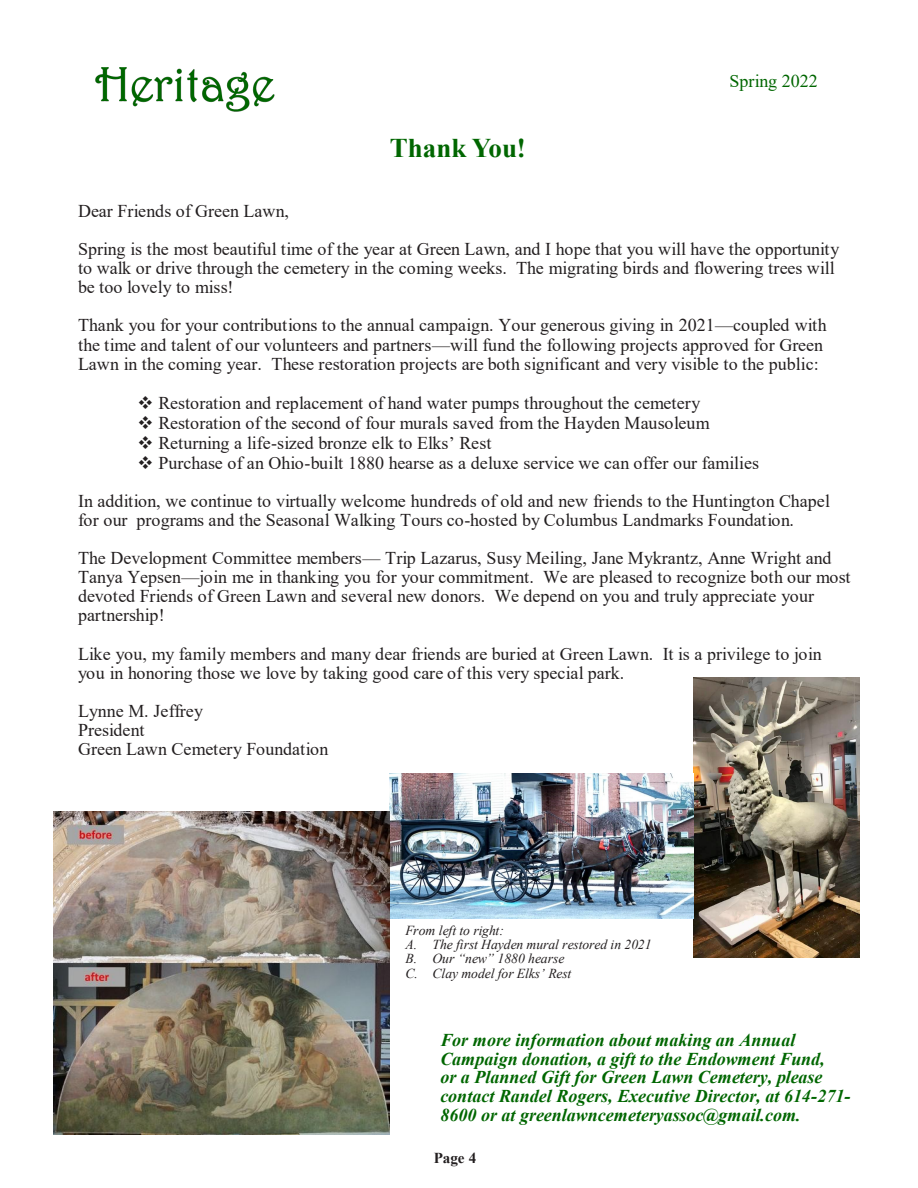
<style>
.page{position:relative;width:918px;height:1188px;background:#fff}
.page>*{position:absolute;margin:0;border:0;box-sizing:border-box;transform-origin:0 0}
.t1{font:700 27px "Times New Roman";color:#060}
.t2{font:18px/19px "Times New Roman";color:#231f20}
.t3{font:italic 700 18px/18.8px "Times New Roman";color:#060}
.t4{font:18px "Times New Roman";color:#060}
.t5{font:700 15.15px "Times New Roman";color:#231f20}
.t6{font:italic 13.65px/14.2px "Times New Roman";color:#231f20}
</style>
<div class="page">
<img style="left:95px;top:68px;width:180px;height:43px">
<img style="left:694px;top:677px;width:166px;height:281px">
<img style="left:389px;top:774px;width:305px;height:145px">
<img style="left:53px;top:812px;width:336px;height:322px">
<p class="t1" style="left:390px;top:129px;width:137px">Thank You!</p>
<p class="t4" style="left:730px;top:69px;width:90px">Spring 2022</p>
<p class="t2" style="left:78px;top:191px;width:763px;line-height:38.1px">Dear Friends of Green Lawn,<br>Spring is the most beautiful time of the year at Green Lawn, and I hope that you will have the opportunity</p>
<p class="t2" style="left:78px;top:258px;width:758px">to walk or drive through the cemetery in the coming weeks. The migrating birds and flowering trees will be too lovely to miss!</p>
<p class="t2" style="left:78px;top:315px;width:750px">Thank you for your contributions to the annual campaign. Your generous giving in 2021—coupled with the time and talent of our volunteers and partners—will fund the following projects approved for Green<br>Lawn in the coming year. These restoration projects are both significant and very visible to the public:</p>
<p class="t2" style="left:137px;top:392px;width:564px">❖ Restoration and replacement of hand water pumps throughout the cemetery</p>
<p class="t2" style="left:137px;top:413px;width:574px">❖ Restoration of the second of four murals saved from the Hayden Mausoleum</p>
<p class="t2" style="left:137px;top:433px;width:355px">❖ Returning a life-sized bronze elk to Elks’ Rest</p>
<p class="t2" style="left:78px;top:443px;width:754px;line-height:38.1px;text-indent:59px">❖ Purchase of an Ohio-built 1880 hearse as a deluxe service we can offer our families<br>In addition, we continue to virtually welcome hundreds of old and new friends to the Huntington Chapel</p>
<p class="t2" style="left:78px;top:500px;width:755px;line-height:38.2px">for our programs and the Seasonal Walking Tours co-hosted by Columbus Landmarks Foundation.<br>The Development Committee members— Trip Lazarus, Susy Meiling, Jane Mykrantz, Anne Wright and</p>
<p class="t2" style="left:78px;top:567px;width:774px">Tanya Yepsen—join me in thanking you for your commitment. We are pleased to recognize both our most devoted Friends of Green Lawn and several new donors. We depend on you and truly appreciate your partnership!</p>
<p class="t2" style="left:78px;top:643px;width:745px">Like you, my family members and many dear friends are buried at Green Lawn. It is a privilege to join you in honoring those we love by taking good care of this very special park.</p>
<p class="t2" style="left:78px;top:701px;width:252px">Lynne M. Jeffrey<br>President<br>Green Lawn Cemetery Foundation</p>
<p class="t6" style="left:405px;top:923px;width:248px">From left to right:<br>A. The first Hayden mural restored in 2021<br>B. Our “new” 1880 hearse<br>C. Clay model for Elks’ Rest</p>
<p class="t3" style="left:440px;top:1030px;width:412px">For more information about making an Annual Campaign donation, a gift to the Endowment Fund,<br>or a Planned Gift for Green Lawn Cemetery, please contact Randel Rogers, Executive Director, at 614-271- 8600 or at greenlawncemeteryassoc@gmail.com.</p>
<p class="t5" style="left:434px;top:1147px;width:44px">Page 4</p>
</div>
